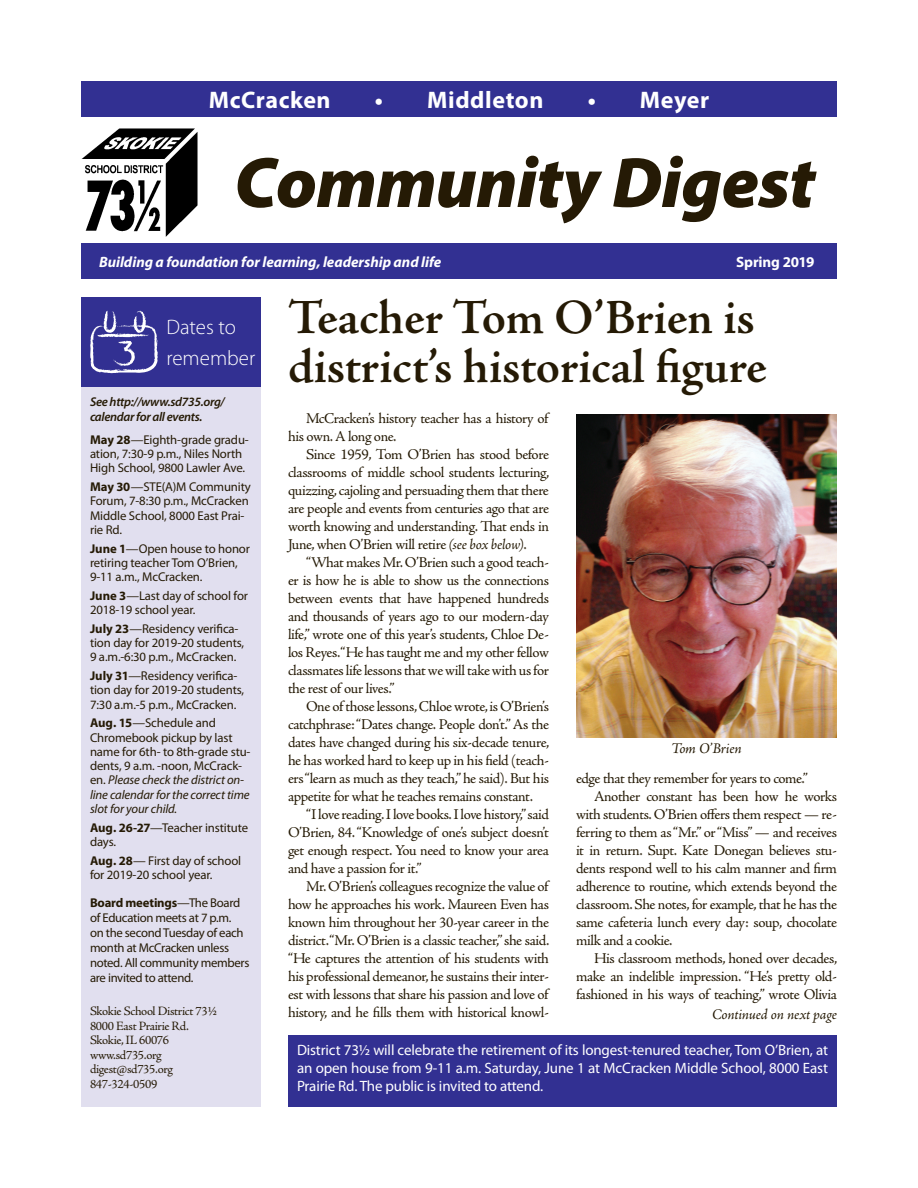
<style>
.page{position:relative;width:918px;height:1188px;background:#fff}
.page>*{position:absolute;margin:0;border:0;box-sizing:border-box;transform-origin:0 0}
.Subhead{font:italic 900 72px "Myriad Pro";letter-spacing:-.01em;color:#251a05}
.Headline_ALT2_30{font:600 49.5px/49.5px "Adobe Jenson Pro";letter-spacing:-.005em;color:#251a05}
.Subhead-2{font:700 24px "Myriad Pro";letter-spacing:.025em;color:#fff}
.Headline_ALT1_18{font:300 21px/31.5px "Myriad Pro";color:#fff}
.Body_text{font:15px/18px "Adobe Jenson Pro";letter-spacing:-.03em;color:#251a05;text-align:justify}
.Sidebar_text{font:15px/18px "Myriad Pro";letter-spacing:-.01em;color:#fff;text-align:justify}
.Sidebar_text_no_inde{font:italic 700 15px "Myriad Pro";color:#fff}
.Jump_line{font:italic 15px "Adobe Jenson Pro";letter-spacing:-.015em;color:#251a05}
.Sidebar_text_no_inde-2{font:700 15px "Myriad Pro";letter-spacing:-.01em;color:#fff}
.Sidebar_text_no_inde-3{font:12.75px/14.2px "Myriad Pro";letter-spacing:-.01em;color:#251a05}
.Body_text_no_indent{font:12.75px "Adobe Jenson Pro";letter-spacing:-.025em;color:#251a05}
.Sidebar_text_no_inde-4{font:italic 600 12.75px/15px "Myriad Pro";letter-spacing:-.025em;color:#251a05}
.s1{font-weight:700}
.s2{font-style:italic}
</style>
<div class="page">
<img style="left:81px;top:128px;width:116px;height:108px">
<div style="left:81px;top:81px;width:756px;height:36px;background:#323092"></div>
<div style="left:81px;top:243px;width:756px;height:36px;background:#323092"></div>
<div style="left:81px;top:387px;width:180px;height:720px;background:#e1dfef"></div>
<div style="left:81px;top:297px;width:180px;height:90px;background:#323092"></div>
<svg style="left:90px;top:310px;width:68px;height:64px"></svg>
<div style="left:288px;top:1035px;width:549px;height:72px;background:#323092"></div>
<img style="left:576px;top:414px;width:261px;height:324px">
<p class="Subhead-2" style="left:209px;top:84px;width:123px">McCracken</p>
<p class="Subhead-2" style="left:375px;top:84px;width:170px">• Middleton</p>
<p class="Subhead-2" style="left:588px;top:84px;width:123px">• Meyer</p>
<p class="Subhead" style="left:234px;top:135px;width:583px">Community Digest</p>
<p class="Sidebar_text_no_inde" style="left:99px;top:252px;width:344px">Building a foundation for learning, leadership and life</p>
<p class="Sidebar_text_no_inde-2" style="left:736px;top:252px;width:80px">Spring 2019</p>
<p class="Headline_ALT1_18" style="left:166px;top:311px;width:90px">Dates to remember</p>
<p class="Sidebar_text_no_inde-4" style="left:90px;top:393px;width:136px">See http://www.sd735.org/ calendar for all events.</p>
<p class="Sidebar_text_no_inde-3" style="left:90px;top:432px;width:160px"><span class="s1">May 28</span>—Eighth-grade gradu&shy;ation, 7:30-9 p.m., Niles North<br>High School, 9800 Lawler Ave.</p>
<p class="Sidebar_text_no_inde-3" style="left:90px;top:479px;width:162px"><span class="s1">May 30</span>—STE(A)M Community<br>Forum, 7-8:30 p.m., McCracken<br>Middle School, 8000 East Prai&shy;rie Rd.</p>
<p class="Sidebar_text_no_inde-3" style="left:90px;top:541px;width:162px"><span class="s1">June 1</span>—Open house to honor retiring teacher Tom O’Brien,<br>9-11 a.m., McCracken.</p>
<p class="Sidebar_text_no_inde-3" style="left:90px;top:588px;width:160px"><span class="s1">June 3</span>—Last day of school for<br>2018-19 school year.</p>
<p class="Sidebar_text_no_inde-3" style="left:90px;top:621px;width:156px"><span class="s1">July 23</span>—Residency verifica&shy;tion day for 2019-20 students,<br>9 a.m.-6:30 p.m., McCracken.</p>
<p class="Sidebar_text_no_inde-3" style="left:90px;top:668px;width:156px"><span class="s1">July 31</span>—Residency verifica&shy;tion day for 2019-20 students,<br>7:30 a.m.-5 p.m., McCracken.</p>
<p class="Sidebar_text_no_inde-3" style="left:90px;top:716px;width:162px"><span class="s1">Aug. 15</span>—Schedule and<br>Chromebook pickup by last name for 6th- to 8th-grade stu&shy;dents, 9 a.m. -noon, McCrack&shy;en. <span class="s2">Please check the district on&shy;line calendar for the correct time slot for your child.</span></p>
<p class="Sidebar_text_no_inde-3" style="left:90px;top:820px;width:160px"><span class="s1">Aug. 26-27</span>—Teacher institute days.</p>
<p class="Sidebar_text_no_inde-3" style="left:90px;top:853px;width:153px"><span class="s1">Aug. 28</span>— First day of school for 2019-20 school year.</p>
<p class="Sidebar_text_no_inde-3" style="left:90px;top:895px;width:161px;line-height:15px"><span class="s1">Board meetings</span>—The Board of Education meets at 7 p.m.<br>on the second Tuesday of each month at McCracken unless noted. All community members are invited to attend.</p>
<p class="Body_text_no_indent" style="left:90px;top:1004px;width:129px">Skokie School District 731/2</p>
<p class="Body_text_no_indent" style="left:90px;top:1018px;width:100px">8000 East Prairie Rd.</p>
<p class="Body_text_no_indent" style="left:90px;top:1033px;width:81px">Skokie, IL 60076</p>
<p class="Body_text_no_indent" style="left:90px;top:1048px;width:73px">www.sd735.org</p>
<p class="Body_text_no_indent" style="left:90px;top:1062px;width:84px">digest@sd735.org</p>
<p class="Body_text_no_indent" style="left:90px;top:1077px;width:69px">847-324-0509</p>
<p class="Headline_ALT2_30" style="left:288px;top:293px;width:481px">Teacher Tom O’Brien is district’s historical figure</p>
<p class="Body_text" style="left:288px;top:410px;width:262px;text-indent:18px">McCracken’s history teacher has a history of his own. A long one.</p>
<p class="Body_text" style="left:288px;top:446px;width:263px;text-indent:18px">Since 1959, Tom O’Brien has stood before classrooms of middle school students lecturing, quizzing, cajoling and persuading them that there are people and events from centuries ago that are worth knowing and understanding. That ends in June, when O’Brien will retire <span class="s2">(see box below)</span>.</p>
<p class="Body_text" style="left:288px;top:554px;width:263px;text-indent:18px">“What makes Mr. O’Brien such a good teach&shy;er is how he is able to show us the connections between events that have happened hundreds and thousands of years ago to our modern-day life,” wrote one of this year’s students, Chloe De&shy;los Reyes. “He has taught me and my other fellow classmates life lessons that we will take with us for the rest of our lives.”</p>
<p class="Body_text" style="left:288px;top:698px;width:263px;text-indent:18px">One of those lessons, Chloe wrote, is O’Brien’s catchphrase: “Dates change. People don’t.” As the dates have changed during his six-decade tenure, he has worked hard to keep up in his field (teach&shy;ers “learn as much as they teach,” he said). But his appetite for what he teaches remains constant.</p>
<p class="Body_text" style="left:288px;top:806px;width:263px;text-indent:18px">“I love reading. I love books. I love history,” said O’Brien, 84. “Knowledge of one’s subject doesn’t get enough respect. You need to know your area and have a passion for it.”</p>
<p class="Body_text" style="left:288px;top:878px;width:263px;text-indent:18px">Mr. O’Brien’s colleagues recognize the value of how he approaches his work. Maureen Even has known him throughout her 30-year career in the district. “Mr. O’Brien is a classic teacher,” she said. “He captures the attention of his students with his professional demeanor, he sustains their inter&shy;est with lessons that share his passion and love of history, and he fills them with historical knowl-</p>
<p class="Jump_line" style="left:671px;top:740px;width:72px">Tom O’Brien</p>
<p class="Body_text" style="left:576px;top:770px;width:233px">edge that they remember for years to come.”</p>
<p class="Body_text" style="left:576px;top:788px;width:263px;text-indent:18px">Another constant has been how he works with students. O’Brien offers them respect — re&shy;ferring to them as “Mr.” or “Miss” — and receives it in return. Supt. Kate Donegan believes stu&shy;dents respond well to his calm manner and firm adherence to routine, which extends beyond the classroom. She notes, for example, that he has the same cafeteria lunch every day: soup, chocolate milk and a cookie.</p>
<p class="Body_text" style="left:576px;top:950px;width:263px;text-indent:18px">His classroom methods, honed over decades, make an indelible impression. “He’s pretty old&shy;fashioned in his ways of teaching,” wrote Olivia</p>
<p class="Jump_line" style="left:712px;top:1006px;width:126px">Continued on next page</p>
<p class="Sidebar_text" style="left:297px;top:1041px;width:533px">District 73½ will celebrate the retirement of its longest-tenured teacher, Tom O’Brien, at an open house from 9-11 a.m. Saturday, June 1 at McCracken Middle School, 8000 East Prairie Rd. The public is invited to attend.</p>
</div>
